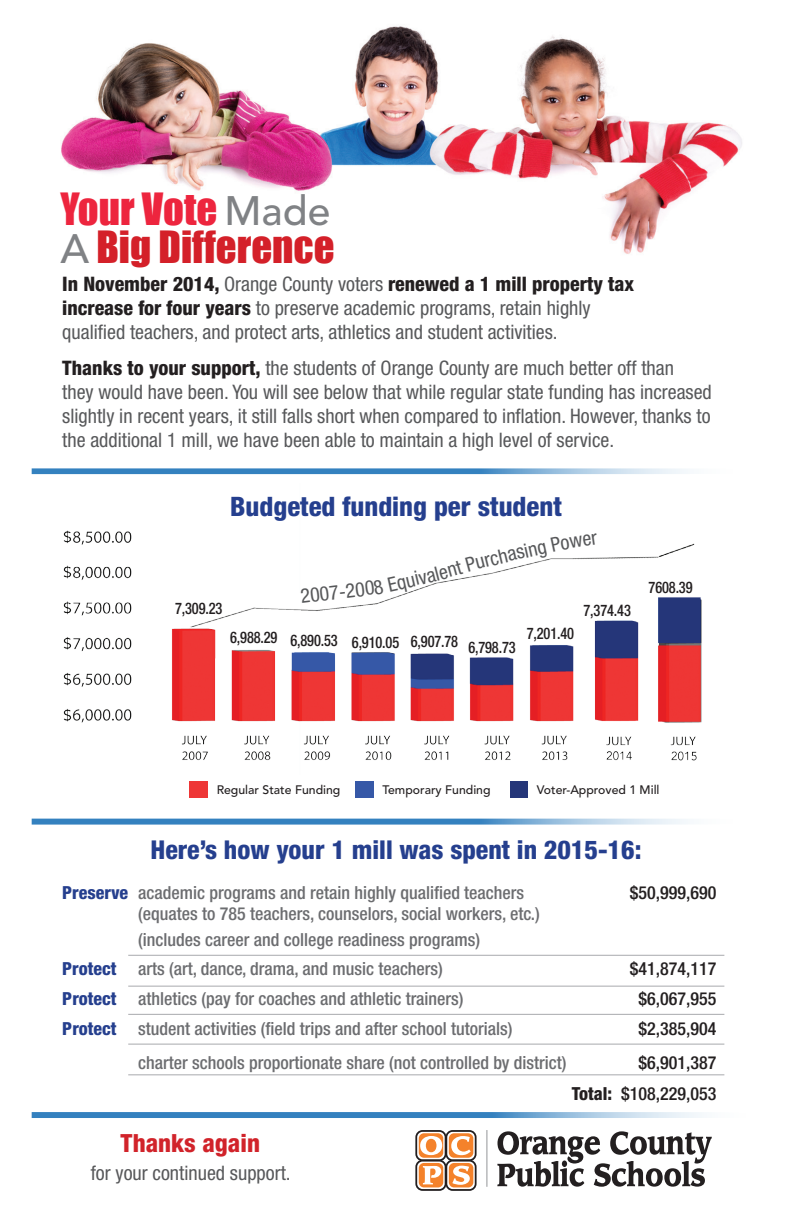
<style>
.page{position:relative;width:792px;height:1224px;background:#fff}
.page>*{position:absolute;margin:0;border:0;box-sizing:border-box;transform-origin:0 0}
.t1{font:40.8px/38.2px "Impact";color:#d42029}
.t2{font:800 condensed 26.8px "Helvetica Neue";color:#253f8e}
.t3{font:800 condensed 26px "Helvetica Neue";color:#253f8e}
.t4{font:800 condensed 25px "Helvetica Neue";color:#d1232a}
.t5{font:condensed 20px/24px "Helvetica Neue";color:#57585a}
.t6{font:500 condensed 18px/25.6px "Helvetica Neue";color:#6c6d70}
.t7{font:500 condensed 18px/30.6px "Helvetica Neue";color:#231f20;text-align:right}
.t8{font:500 condensed 16px "Helvetica Neue";letter-spacing:-.01em;color:#231f20;scale:.9 1}
.t9{font:500 12.2px "Avenir";color:#231f20}
.s1{color:#ed253e}
.s2{font-family:"Avenir";font-weight:500;color:#808285}
.s3{font-weight:800;color:#231f20}
.s4{font-weight:800;color:#253f8e}
.s5{font-weight:800}
</style>
<div class="page">
<img style="left:63px;top:530px;width:639px;height:231px">
<div style="left:355px;top:781px;width:18px;height:16px;background:#3658a7"></div>
<div style="left:190px;top:781px;width:18px;height:16px;background:#ee3636"></div>
<div style="left:510px;top:781px;width:18px;height:16px;background:#253679"></div>
<hr style="left:128px;top:986px;width:596px;height:1px;background:#a8a9ad">
<hr style="left:128px;top:955px;width:596px;height:1px;background:#a8a9ad">
<hr style="left:128px;top:1014px;width:596px;height:1px;background:#a8a9ad">
<hr style="left:128px;top:1044px;width:596px;height:1px;background:#a8a9ad">
<hr style="left:128px;top:1074px;width:596px;height:1px;background:#a8a9ad">
<img style="left:61px;top:26px;width:681px;height:228px">
<svg style="left:32px;top:468px;width:656px;height:6px;fill:#3481bf"></svg>
<svg style="left:32px;top:819px;width:656px;height:6px;fill:#3481bf"></svg>
<svg style="left:32px;top:1112px;width:670px;height:6px;fill:#3481bf"></svg>
<hr style="left:487px;top:1130px;width:1px;height:57px;background:#939598">
<svg style="left:416px;top:1131px;width:30px;height:29px"></svg>
<div style="left:415px;top:1130px;width:31px;height:31px;border:2px solid #231f20;border-radius:6px"></div>
<div style="left:419px;top:1133px;width:24px;height:25px;background:#f4822b;border-radius:5px"></div>
<svg style="left:446px;top:1131px;width:30px;height:29px"></svg>
<div style="left:445px;top:1130px;width:32px;height:31px;border:2px solid #231f20;border-radius:6px"></div>
<div style="left:449px;top:1133px;width:24px;height:25px;background:#f4822b;border-radius:5px"></div>
<svg style="left:416px;top:1161px;width:30px;height:29px"></svg>
<div style="left:415px;top:1160px;width:31px;height:31px;border:2px solid #231f20;border-radius:6px"></div>
<div style="left:419px;top:1163px;width:24px;height:24px;background:#f4822b;border-radius:5px"></div>
<svg style="left:446px;top:1161px;width:30px;height:29px"></svg>
<div style="left:445px;top:1160px;width:32px;height:31px;border:2px solid #231f20;border-radius:6px"></div>
<div style="left:449px;top:1163px;width:24px;height:24px;background:#f4822b;border-radius:5px"></div>
<svg style="left:420px;top:1136px;width:22px;height:19px"></svg>
<svg style="left:451px;top:1136px;width:20px;height:19px"></svg>
<svg style="left:423px;top:1166px;width:18px;height:18px"></svg>
<svg style="left:452px;top:1166px;width:18px;height:19px"></svg>
<svg style="left:497px;top:1131px;width:215px;height:56px"></svg>
<svg style="left:373px;top:576px;width:25px;height:19px"></svg>
<svg style="left:426px;top:553px;width:74px;height:30px"></svg>
<svg style="left:537px;top:536px;width:25px;height:22px"></svg>
<h1 class="t1" style="left:60px;top:188px;width:276px"><span class="s1">Your Vote</span> <span class="s2">Made<br>A</span> Big Difference</h1>
<p class="t5" style="left:62px;top:272px;width:573px"><span class="s3">In November 2014,</span> Orange County voters <span class="s3">renewed a 1 mill property tax increase for four years</span> to preserve academic programs, retain highly qualified teachers, and protect arts, athletics and student activities.</p>
<p class="t5" style="left:62px;top:356px;width:651px"><span class="s3">Thanks to your support,</span> the students of Orange County are much better off than<br>they would have been. You will see below that while regular state funding has increased slightly in recent years, it still falls short when compared to inflation. However, thanks to the additional 1 mill, we have been able to maintain a high level of service.</p>
<h2 class="t2" style="left:230px;top:490px;width:333px">Budgeted funding per student</h2>
<p class="t8" style="left:175px;top:599px;width:54px">7,309.23</p>
<p class="t5" style="left:299px;top:584px;width:76px;rotate:-7deg">2007-200</p>
<p class="t5" style="left:394px;top:571px;width:32px;rotate:-13deg">quiv</p>
<p class="t5" style="left:496px;top:545px;width:41px;rotate:-13deg">hasin</p>
<p class="t5" style="left:559px;top:530px;width:38px;rotate:-8deg">ower</p>
<p class="t8" style="left:584px;top:601px;width:54px">7,374.43</p>
<p class="t8" style="left:230px;top:632px;width:319px">6,988.29 6,890.53 6,910.05 6,907.78 6,798.73</p>
<p class="t8" style="left:527px;top:624px;width:54px">7,201.40</p>
<p class="t8" style="left:649px;top:578px;width:50px">7608.39</p>
<p class="t9" style="left:217px;top:783px;width:125px">Regular State Funding</p>
<p class="t9" style="left:382px;top:783px;width:110px">Temporary Funding</p>
<p class="t9" style="left:537px;top:783px;width:124px">Voter-Approved 1 Mill</p>
<h3 class="t3" style="left:151px;top:833px;width:492px">Here’s how your 1 mill was spent in 2015-16:</h3>
<p class="t6" style="left:62px;top:879px;width:463px"><span class="s4">Preserve</span> academic programs and retain highly qualified teachers</p>
<p class="t7" style="left:630px;top:877px;width:88px">$50,999,690</p>
<p class="t6" style="left:138px;top:901px;width:403px">(equates to 785 teachers, counselors, social workers, etc.) (includes career and college readiness programs)</p>
<p class="t6" style="left:62px;top:956px;width:382px"><span class="s4">Protect</span> arts (art, dance, drama, and music teachers)</p>
<p class="t7" style="left:630px;top:953px;width:88px">$41,874,117</p>
<p class="t6" style="left:62px;top:986px;width:403px"><span class="s4">Protect</span> athletics (pay for coaches and athletic trainers)</p>
<p class="t7" style="left:639px;top:983px;width:79px">$6,067,955</p>
<p class="t6" style="left:62px;top:1015px;width:452px"><span class="s4">Protect</span> student activities (field trips and after school tutorials)</p>
<p class="t7" style="left:639px;top:1013px;width:79px">$2,385,904</p>
<p class="t6" style="left:138px;top:1050px;width:430px">charter schools proportionate share (not controlled by district)</p>
<p class="t7" style="left:572px;top:1047px;width:146px">$6,901,387<br><span class="s5">Total:</span> $108,229,053</p>
<p class="t4" style="left:121px;top:1128px;width:141px">Thanks again</p>
<p class="t5" style="left:91px;top:1161px;width:201px">for your continued support.</p>
</div>
